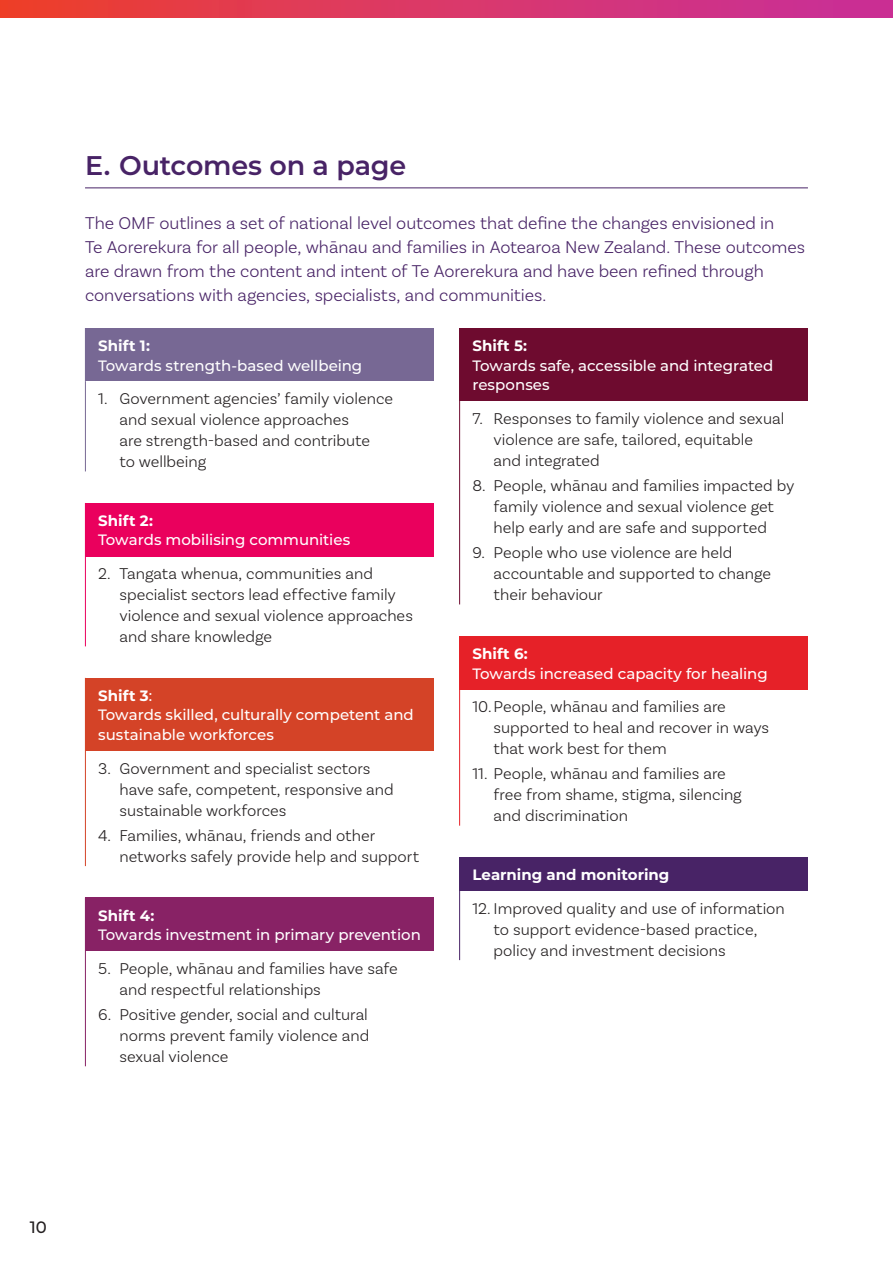
<style>
.page{position:relative;width:893px;height:1263px;background:#fff}
.page>*{position:absolute;margin:0;border:0;box-sizing:border-box;transform-origin:0 0}
.Heading_L1_with_Tab{font:600 27px "Montserrat";letter-spacing:-.01em;color:#482366}
.Intro_Copy{font:300 18px/24px "Basic Sans";letter-spacing:-.005em;color:#482366}
.Body_Copy_Numbered_Bullet{font:300 16.5px/21px "Basic Sans";color:#231f20}
.Numbered_list_jo{font:300 16.5px/21px "Basic Sans";color:#231f20}
.t1{font:500 16.5px "Montserrat";color:#231f20}
.Heading_L4{font:500 15px/19.5px "Montserrat";letter-spacing:-.005em;color:#fff}
.Heading_L4-2{font:700 15px "Montserrat";color:#fff}
.s1{font-weight:700}
</style>
<div class="page">
<div style="left:0;top:0;width:893px;height:17px;background:linear-gradient(to right,#ed402e,#c72f9e)"></div>
<hr style="left:85px;top:188px;width:723px;height:1px;background:#482366">
<div style="left:85px;top:328px;width:349px;height:53px;background:#776894"></div>
<hr style="left:85px;top:381px;width:1px;height:90px;background:#776894">
<div style="left:85px;top:503px;width:349px;height:53px;background:#ea005d"></div>
<hr style="left:85px;top:556px;width:1px;height:90px;background:#ea005d">
<div style="left:85px;top:678px;width:349px;height:72px;background:#d44327"></div>
<hr style="left:85px;top:750px;width:1px;height:116px;background:#d44327">
<div style="left:85px;top:897px;width:349px;height:54px;background:#882265"></div>
<hr style="left:85px;top:951px;width:1px;height:115px;background:#882265">
<div style="left:460px;top:328px;width:348px;height:73px;background:#6e0b2f"></div>
<hr style="left:459px;top:328px;width:1px;height:73px;background:#6e0b2f">
<hr style="left:459px;top:401px;width:1px;height:203px;background:#6e0b2f">
<div style="left:460px;top:636px;width:348px;height:53px;background:#e62128"></div>
<hr style="left:459px;top:689px;width:1px;height:137px;background:#e62128">
<div style="left:460px;top:857px;width:348px;height:34px;background:#482366"></div>
<hr style="left:459px;top:857px;width:1px;height:34px;background:#482366">
<hr style="left:459px;top:891px;width:1px;height:69px;background:#482366">
<p class="Heading_L1_with_Tab" style="left:85px;top:146px;width:323px">E. Outcomes on a page</p>
<p class="Intro_Copy" style="left:85px;top:210px;width:722px">The OMF outlines a set of national level outcomes that define the changes envisioned in<br>Te Aorerekura for all people, whānau and families in Aotearoa New Zealand. These outcomes are drawn from the content and intent of Te Aorerekura and have been refined through conversations with agencies, specialists, and communities.</p>
<p class="Heading_L4" style="left:98px;top:335px;width:266px"><span class="s1">Shift 1:<br></span>Towards strength-based wellbeing</p>
<p class="Body_Copy_Numbered_Bullet" style="left:119px;top:388px;width:275px;text-indent:-21px">1. Government agencies’ family violence and sexual violence approaches<br>are strength-based and contribute<br>to wellbeing</p>
<p class="Heading_L4" style="left:472px;top:335px;width:303px"><span class="s1">Shift 5:<br></span>Towards safe, accessible and integrated responses</p>
<p class="Body_Copy_Numbered_Bullet" style="left:494px;top:407px;width:292px;text-indent:-21px">7. Responses to family violence and sexual violence are safe, tailored, equitable and integrated</p>
<p class="Body_Copy_Numbered_Bullet" style="left:472px;top:475px;width:324px;text-align:center">8. People, whānau and families impacted by family violence and sexual violence get<br>help early and are safe and supported</p>
<p class="Body_Copy_Numbered_Bullet" style="left:494px;top:542px;width:279px;text-indent:-21px">9. People who use violence are held accountable and supported to change their behaviour</p>
<p class="Heading_L4" style="left:98px;top:510px;width:253px"><span class="s1">Shift 2:<br></span>Towards mobilising communities</p>
<p class="Body_Copy_Numbered_Bullet" style="left:119px;top:563px;width:295px;text-indent:-21px">2. Tangata whenua, communities and specialist sectors lead effective family violence and sexual violence approaches and share knowledge</p>
<p class="Heading_L4" style="left:472px;top:643px;width:297px"><span class="s1">Shift 6:<br></span>Towards increased capacity for healing</p>
<p class="Numbered_list_jo" style="left:494px;top:696px;width:277px;text-indent:-21px">10.People, whānau and families are supported to heal and recover in ways that work best for them</p>
<p class="Numbered_list_jo" style="left:494px;top:763px;width:250px;text-indent:-21px">11. People, whānau and families are free from shame, stigma, silencing and discrimination</p>
<p class="Heading_L4" style="left:98px;top:685px;width:317px"><span class="s1">Shift 3</span>:<br>Towards skilled, culturally competent and sustainable workforces</p>
<p class="Body_Copy_Numbered_Bullet" style="left:119px;top:757px;width:276px;text-indent:-21px">3. Government and specialist sectors have safe, competent, responsive and sustainable workforces</p>
<p class="Body_Copy_Numbered_Bullet" style="left:119px;top:825px;width:301px;text-indent:-21px">4. Families, whānau, friends and other networks safely provide help and support</p>
<p class="Heading_L4" style="left:98px;top:905px;width:324px"><span class="s1">Shift 4:<br></span>Towards investment in primary prevention</p>
<p class="Body_Copy_Numbered_Bullet" style="left:119px;top:957px;width:280px;text-indent:-21px">5. People, whānau and families have safe and respectful relationships</p>
<p class="Body_Copy_Numbered_Bullet" style="left:119px;top:1004px;width:251px;text-align:justify;text-indent:-21px">6. Positive gender, social and cultural norms prevent family violence and sexual violence</p>
<p class="Heading_L4-2" style="left:472px;top:864px;width:198px">Learning and monitoring</p>
<p class="Body_Copy_Numbered_Bullet" style="left:494px;top:898px;width:293px;text-indent:-21px">12. Improved quality and use of information to support evidence-based practice, policy and investment decisions</p>
<p class="t1" style="left:30px;top:1216px;width:19px">10</p>
</div>
